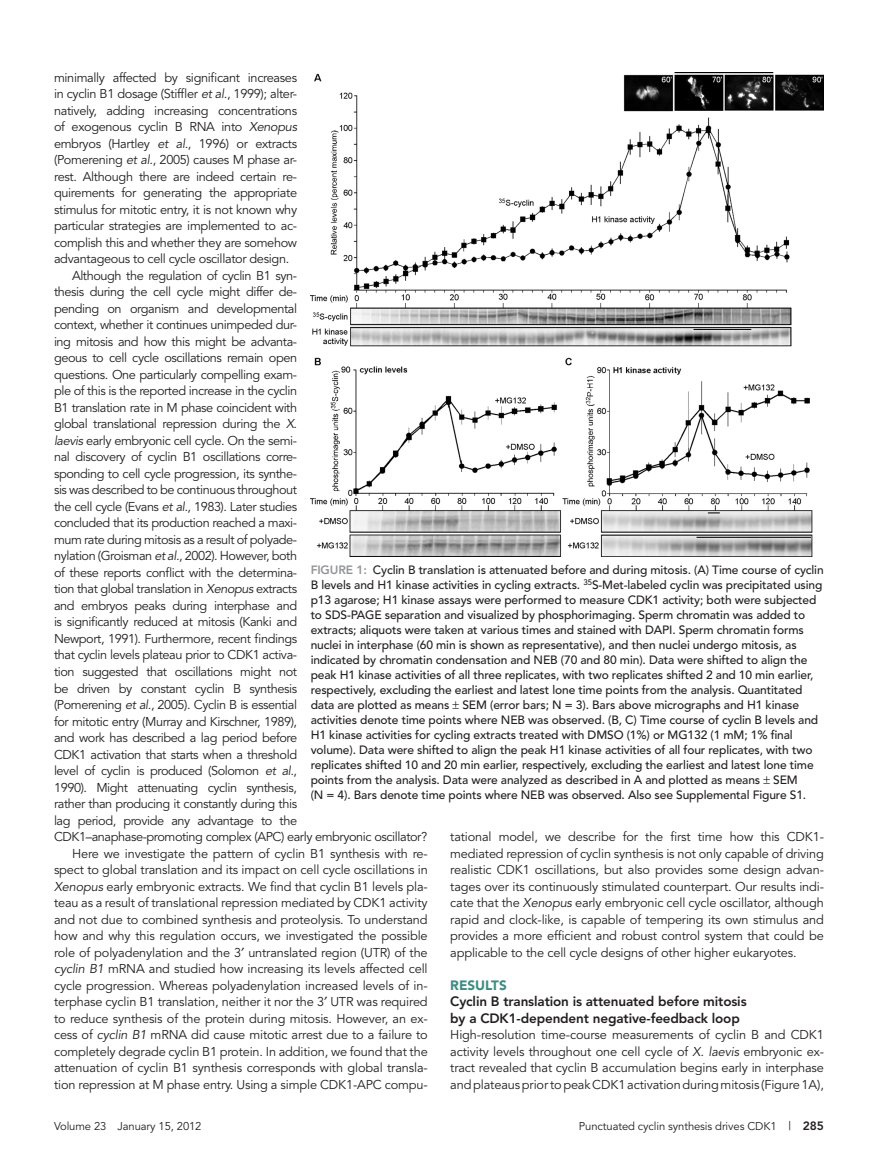
<style>
.page{position:relative;width:878px;height:1175px;background:#fff}
.page>*{position:absolute;margin:0;border:0;box-sizing:border-box;transform-origin:0 0}
.H2afterH1{font:800 13.5px/16.5px "Avenir";letter-spacing:-.01em;color:#231f20}
.t1{font:900 13.5px "Avenir";color:#3e8c83}
.Para{font:12.75px/16.5px "Avenir";letter-spacing:-.035em;color:#231f20;text-align:justify}
.ParaFL{font:12.75px/16.5px "Avenir";letter-spacing:-.01em;color:#231f20;text-align:justify}
.FigCaption{font:500 12px/15px "Avenir";letter-spacing:-.01em;color:#231f20}
.ParaFL-2{font:11.25px "Avenir";letter-spacing:-.01em;color:#231f20}
.s1{font-style:italic}
.s2{font-weight:800;color:#939598}
.s3{font-size:12px}
.s4{font-weight:800;font-size:12px}
</style>
<div class="page">
<img style="left:310px;top:72px;width:514px;height:484px">
<p class="Para" style="left:54px;top:69px;width:245px">minimally affected by significant increases in cyclin B1 dosage (Stiffler <span class="s1">et al.</span>, 1999); alter&shy;natively, adding increasing concentrations of exogenous cyclin B RNA into <span class="s1">Xenopus </span>embryos (Hartley <span class="s1">et al.</span>, 1996) or extracts (Pomerening <span class="s1">et al.</span>, 2005) causes M phase ar&shy;rest. Although there are indeed certain re&shy;quirements for generating the appropriate stimulus for mitotic entry, it is not known why particular strategies are implemented to ac&shy;complish this and whether they are somehow advantageous to cell cycle oscillator design.</p>
<p class="Para" style="left:54px;top:267px;width:374px;text-align:left;text-indent:18px">Although the regulation of cyclin B1 syn-<br>thesis during the cell cycle might differ de-<br>pending on organism and developmental<br>context, whether it continues unimpeded dur-<br>ing mitosis and how this might be advanta-<br>geous to cell cycle oscillations remain open<br>questions. One particularly compelling exam-<br>ple of this is the reported increase in the cyclin<br>B1 translation rate in M phase coincident with<br>global translational repression during the <span class="s1">X.<br>laevis</span> early embryonic cell cycle. On the semi-<br>nal discovery of cyclin B1 oscillations corre-<br>sponding to cell cycle progression, its synthe-<br>sis was described to be continuous throughout<br>the cell cycle (Evans <span class="s1">et al.</span>, 1983). Later studies<br>concluded that its production reached a maxi-<br>mum rate during mitosis as a result of polyade-<br>nylation (Groisman <span class="s1">et al.</span>, 2002). However, both<br>of these reports conflict with the determina-<br>tion that global translation in <span class="s1">Xenopus</span> extracts<br>and embryos peaks during interphase and<br>is significantly reduced at mitosis (Kanki and<br>Newport, 1991). Furthermore, recent findings<br>that cyclin levels plateau prior to CDK1 activa-<br>tion suggested that oscillations might not<br>be driven by constant cyclin B synthesis<br>(Pomerening <span class="s1">et al.</span>, 2005). Cyclin B is essential<br>for mitotic entry (Murray and Kirschner, 1989),<br>and work has described a lag period before<br>CDK1 activation that starts when a threshold<br>level of cyclin is produced (Solomon <span class="s1">et al.</span>,<br>1990). Might attenuating cyclin synthesis,<br>rather than producing it constantly during this<br>lag period, provide any advantage to the CDK1–anaphase-promoting complex (APC) early embryonic oscillator?</p>
<p class="Para" style="left:54px;top:845px;width:375px;text-indent:18px">Here we investigate the pattern of cyclin B1 synthesis with re&shy;spect to global translation and its impact on cell cycle oscillations in <span class="s1">Xenopus</span> early embryonic extracts. We find that cyclin B1 levels pla&shy;teau as a result of translational repression mediated by CDK1 activity and not due to combined synthesis and proteolysis. To understand how and why this regulation occurs, we investigated the possible role of polyadenylation and the 3 untranslated region (UTR) of the <span class="s1">cyclin B1</span> mRNA and studied how increasing its levels affected cell cycle progression. Whereas polyadenylation increased levels of in&shy;terphase cyclin B1 translation, neither it nor the 3 UTR was required to reduce synthesis of the protein during mitosis. However, an ex&shy;cess of <span class="s1">cyclin B1</span> mRNA did cause mitotic arrest due to a failure to completely degrade cyclin B1 protein. In addition, we found that the attenuation of cyclin B1 synthesis corresponds with global transla&shy;tion repression at M phase entry. Using a simple CDK1-APC compu-</p>
<p class="FigCaption" style="left:310px;top:563px;width:514px"><span class="s2">FIGURE 1:</span> Cyclin B translation is attenuated before and during mitosis. (A) Time course of cyclin B levels and H1 kinase activities in cycling extracts. <sup>35</sup>S-Met-labeled cyclin was precipitated using p13 agarose; H1 kinase assays were performed to measure CDK1 activity; both were subjected to SDS-PAGE separation and visualized by phosphorimaging. Sperm chromatin was added to extracts; aliquots were taken at various times and stained with DAPI. Sperm chromatin forms nuclei in interphase (60 min is shown as representative), and then nuclei undergo mitosis, as indicated by chromatin condensation and NEB (70 and 80 min). Data were shifted to align the peak H1 kinase activities of all three replicates, with two replicates shifted 2 and 10 min earlier, respectively, excluding the earliest and latest lone time points from the analysis. Quantitated data are plotted as means SEM (error bars; N = 3). Bars above micrographs and H1 kinase activities denote time points where NEB was observed. (B, C) Time course of cyclin B levels and H1 kinase activities for cycling extracts treated with DMSO (1%) or MG132 (1 mM; 1% final volume). Data were shifted to align the peak H1 kinase activities of all four replicates, with two replicates shifted 10 and 20 min earlier, respectively, excluding the earliest and latest lone time points from the analysis. Data were analyzed as described in A and plotted as means SEM<br>(N = 4). Bars denote time points where NEB was observed. Also see Supplemental Figure S1.</p>
<p class="Para" style="left:450px;top:829px;width:375px">tational model, we describe for the first time how this CDK1- mediated repression of cyclin synthesis is not only capable of driving realistic CDK1 oscillations, but also provides some design advan&shy;tages over its continuously stimulated counterpart. Our results indi&shy;cate that the <span class="s1">Xenopus</span> early embryonic cell cycle oscillator, although rapid and clock-like, is capable of tempering its own stimulus and provides a more efficient and robust control system that could be applicable to the cell cycle designs of other higher eukaryotes.</p>
<h1 class="t1" style="left:450px;top:977px;width:58px">RESULTS</h1>
<p class="H2afterH1" style="left:450px;top:993px;width:298px">Cyclin B translation is attenuated before mitosis by a CDK1-dependent negative-feedback loop</p>
<p class="ParaFL" style="left:450px;top:1027px;width:375px">High-resolution time-course measurements of cyclin B and CDK1 activity levels throughout one cell cycle of <span class="s1">X. laevis</span> embryonic ex&shy;tract revealed that cyclin B accumulation begins early in interphase and plateaus prior to peak CDK1 activation during mitosis (Figure 1A),</p>
<p class="ParaFL-2" style="left:54px;top:1119px;width:149px">Volume 23 January 15, 2012</p>
<p class="ParaFL-2" style="left:579px;top:1119px;width:246px">Punctuated cyclin synthesis drives CDK1 <span class="s3">|</span> <span class="s4">285</span></p>
</div>
